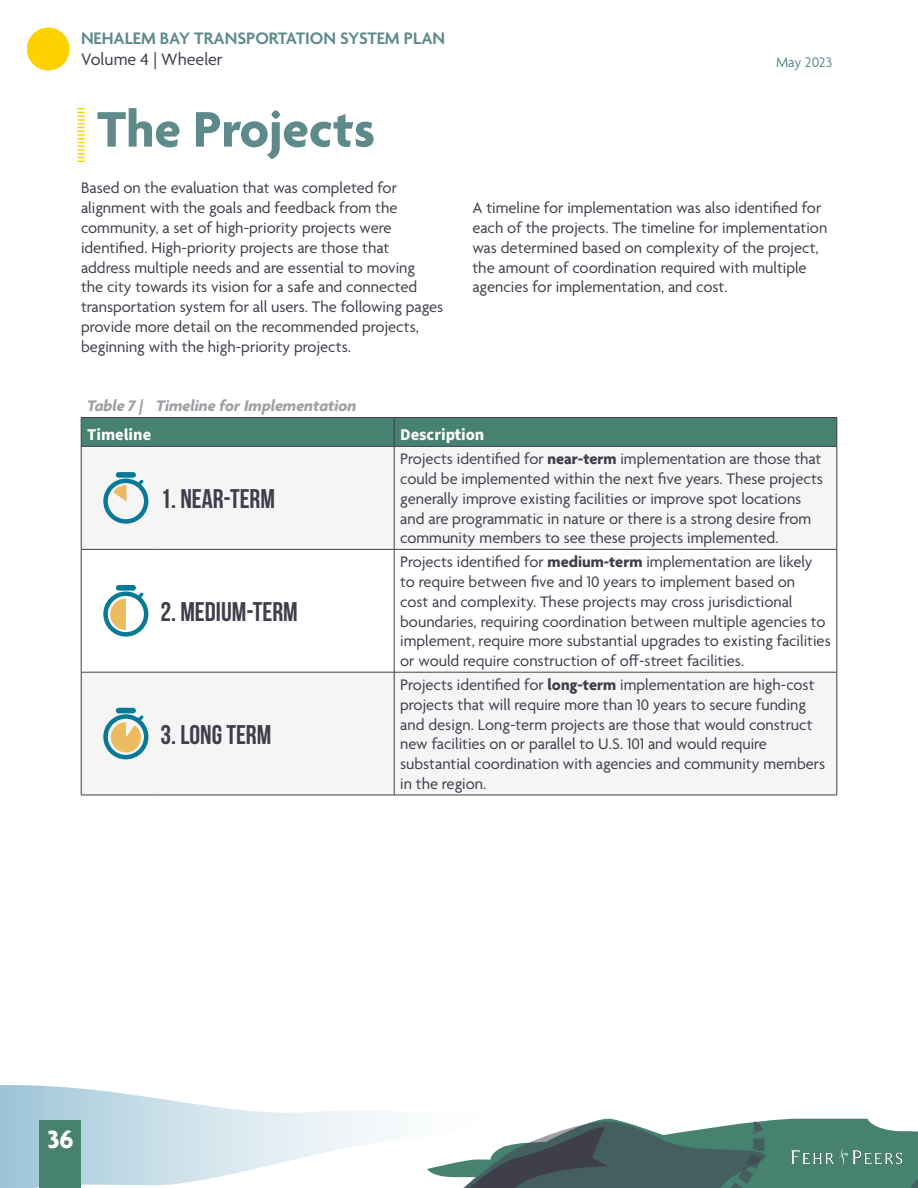
<style>
.page{position:relative;width:918px;height:1188px;background:#fff}
.page>*{position:absolute;margin:0;border:0;box-sizing:border-box;transform-origin:0 0}
.Header_1{font:700 54px "Agenda";color:#5e8a8b}
.Graphic_Titles_-_Reg{font:700 27px "Bebas Neue";color:#3f3f4c}
.t1{font:700 27px "Agenda";color:#fff}
.t2{font:600 18px "Agenda";color:#5e8a8b}
.t3{font:18px "Agenda";color:#3f3f4c}
.t4{font:16.5px/19.8px "Agenda";color:#3f3f4c}
.t5{font:italic 700 16.5px "Agenda";color:#9f9fa5}
.Table_Column_Heading{font:700 16.5px "Source Sans Pro";color:#fff}
.t6{font:15px "Agenda";color:#5e8a8b}
.s1{font-weight:700}
</style>
<div class="page">
<div style="left:27px;top:28px;width:42px;height:42px;background:#ffd100;border-radius:50%"></div>
<svg style="left:77px;top:108px;width:8px;height:54px"></svg>
<svg style="left:82px;top:447px;width:755px;height:348px;fill:#f5f5f6"></svg>
<hr style="left:81px;top:446px;width:73px;height:1px;background:#3f3f4c">
<hr style="left:154px;top:446px;width:240px;height:1px;background:#3f3f4c">
<hr style="left:394px;top:446px;width:443px;height:1px;background:#3f3f4c">
<hr style="left:81px;top:795px;width:73px;height:1px;background:#3f3f4c">
<hr style="left:154px;top:795px;width:240px;height:1px;background:#3f3f4c">
<hr style="left:81px;top:447px;width:1px;height:102px;background:#3f3f4c">
<hr style="left:81px;top:549px;width:73px;height:1px;background:#3f3f4c">
<hr style="left:81px;top:550px;width:1px;height:122px;background:#3f3f4c">
<hr style="left:154px;top:549px;width:240px;height:1px;background:#3f3f4c">
<hr style="left:81px;top:672px;width:73px;height:1px;background:#3f3f4c">
<hr style="left:81px;top:672px;width:1px;height:123px;background:#3f3f4c">
<hr style="left:154px;top:672px;width:240px;height:1px;background:#3f3f4c">
<div style="left:81px;top:417px;width:757px;height:29px;background:#478270"></div>
<hr style="left:394px;top:447px;width:1px;height:102px;background:#3f3f4c">
<hr style="left:837px;top:447px;width:1px;height:102px;background:#3f3f4c">
<hr style="left:394px;top:549px;width:443px;height:1px;background:#3f3f4c">
<hr style="left:394px;top:550px;width:1px;height:122px;background:#3f3f4c">
<hr style="left:837px;top:550px;width:1px;height:122px;background:#3f3f4c">
<hr style="left:394px;top:672px;width:443px;height:1px;background:#3f3f4c">
<hr style="left:394px;top:672px;width:1px;height:123px;background:#3f3f4c">
<hr style="left:837px;top:672px;width:1px;height:123px;background:#3f3f4c">
<hr style="left:394px;top:795px;width:443px;height:1px;background:#3f3f4c">
<div style="left:103px;top:479px;width:45px;height:45px;border:4px solid #097a96;border-radius:50%"></div>
<div style="left:119px;top:472px;width:14px;height:6px;background:#097a96"></div>
<svg style="left:134px;top:477px;width:13px;height:13px"></svg>
<svg style="left:113px;top:485px;width:13px;height:17px"></svg>
<svg style="left:110px;top:599px;width:16px;height:31px"></svg>
<div style="left:103px;top:591px;width:45px;height:46px;border:4px solid #097a96;border-radius:50%"></div>
<div style="left:119px;top:585px;width:14px;height:6px;background:#097a96"></div>
<svg style="left:134px;top:590px;width:13px;height:12px"></svg>
<div style="left:103px;top:714px;width:45px;height:45px;border:4px solid #097a96;border-radius:50%"></div>
<div style="left:119px;top:708px;width:14px;height:5px;background:#097a96"></div>
<svg style="left:109px;top:712px;width:38px;height:42px"></svg>
<svg style="left:0;top:1085px;width:868px;height:103px"></svg>
<svg style="left:364px;top:1120px;width:554px;height:68px"></svg>
<div style="left:40px;top:1120px;width:41px;height:68px;background:#478270"></div>
<img style="left:791px;top:1147px;width:111px;height:19px">
<p class="t2" style="left:81px;top:28px;width:366px">NEHALEM BAY TRANSPORTATION SYSTEM PLAN</p>
<p class="t3" style="left:81px;top:50px;width:143px">Volume 4 | Wheeler</p>
<p class="t6" style="left:776px;top:54px;width:58px">May 2023</p>
<p class="Header_1" style="left:97px;top:100px;width:279px">The Projects</p>
<p class="t4" style="left:81px;top:179px;width:364px">Based on the evaluation that was completed for alignment with the goals and feedback from the community, a set of high-priority projects were identified. High-priority projects are those that<br>address multiple needs and are essential to moving<br>the city towards its vision for a safe and connected transportation system for all users. The following pages provide more detail on the recommended projects, beginning with the high-priority projects.</p>
<p class="t4" style="left:472px;top:199px;width:356px">A timeline for implementation was also identified for each of the projects. The timeline for implementation was determined based on complexity of the project, the amount of coordination required with multiple agencies for implementation, and cost.</p>
<p class="t5" style="left:87px;top:397px;width:271px">Table 7 | Timeline for Implementation</p>
<p class="Table_Column_Heading" style="left:87px;top:424px;width:66px">Timeline</p>
<p class="Table_Column_Heading" style="left:400px;top:424px;width:86px">Description</p>
<p class="Graphic_Titles_-_Reg" style="left:160px;top:484px;width:116px">1. NEAR-TERM</p>
<p class="Graphic_Titles_-_Reg" style="left:160px;top:597px;width:139px">2. MEDIUM-TERM</p>
<p class="Graphic_Titles_-_Reg" style="left:160px;top:720px;width:112px">3. LONG TERM</p>
<p class="t4" style="left:400px;top:450px;width:424px">Projects identified for <span class="s1">near-term</span> implementation are those that could be implemented within the next five years. These projects generally improve existing facilities or improve spot locations and are programmatic in nature or there is a strong desire from community members to see these projects implemented.</p>
<p class="t4" style="left:400px;top:553px;width:432px">Projects identified for <span class="s1">medium-term</span> implementation are likely to require between five and 10 years to implement based on<br>cost and complexity. These projects may cross jurisdictional boundaries, requiring coordination between multiple agencies to implement, require more substantial upgrades to existing facilities or would require construction of off-street facilities.</p>
<p class="t4" style="left:400px;top:676px;width:426px">Projects identified for <span class="s1">long-term</span> implementation are high-cost projects that will require more than 10 years to secure funding and design. Long-term projects are those that would construct new facilities on or parallel to U.S. 101 and would require substantial coordination with agencies and community members in the region.</p>
<h2 class="t1" style="left:47px;top:1125px;width:28px">36</h2>
</div>
